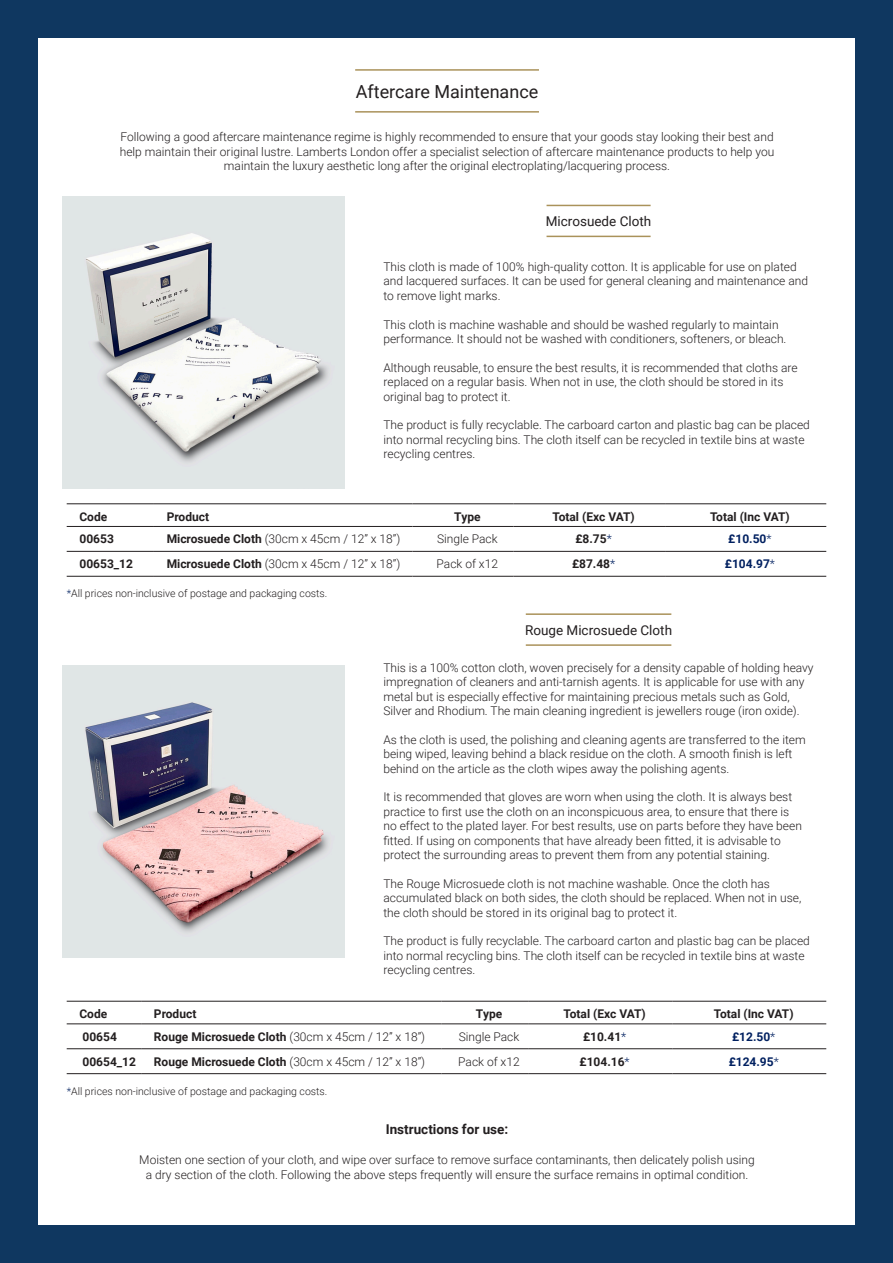
<style>
.page{position:relative;width:893px;height:1263px;background:#0f3760}
.page>*{position:absolute;margin:0;border:0;box-sizing:border-box;transform-origin:0 0}
.t1{font:18px "Roboto";color:#231f20}
.t2{font:13.5px "Roboto";color:#231f20}
.t3{font:700 13.5px "Roboto";color:#231f20}
.t4{font:300 12px/14.4px "Roboto";color:#231f20}
.t5{font:700 12px "Roboto";color:#231f20}
.t6{font:700 12px "Roboto";color:#002060}
.t7{font:300 10.5px "Roboto";color:#231f20}
.s1{font-weight:700}
.s2{font-weight:300;color:#002060}
.s3{font-weight:300}
.s4{color:#002060}
</style>
<div class="page">
<div style="left:38px;top:38px;width:817px;height:1187px;background:#fff"></div>
<hr style="left:355px;top:111px;width:184px;height:2px;background:#aa925a">
<hr style="left:547px;top:236px;width:104px;height:1px;background:#aa925a">
<hr style="left:526px;top:644px;width:145px;height:2px;background:#aa925a">
<hr style="left:355px;top:69px;width:184px;height:2px;background:#aa925a">
<hr style="left:547px;top:205px;width:104px;height:1px;background:#aa925a">
<hr style="left:526px;top:613px;width:145px;height:2px;background:#aa925a">
<img style="left:63px;top:196px;width:281px;height:292px">
<img style="left:63px;top:666px;width:281px;height:292px">
<hr style="left:67px;top:503px;width:87px;height:1px;background:#231f20">
<hr style="left:154px;top:503px;width:258px;height:1px;background:#231f20">
<hr style="left:412px;top:503px;width:102px;height:1px;background:#231f20">
<hr style="left:514px;top:503px;width:151px;height:1px;background:#231f20">
<hr style="left:665px;top:503px;width:161px;height:1px;background:#231f20">
<hr style="left:67px;top:526px;width:87px;height:1px;background:#231f20">
<hr style="left:154px;top:526px;width:258px;height:1px;background:#231f20">
<hr style="left:412px;top:526px;width:102px;height:1px;background:#231f20">
<hr style="left:514px;top:526px;width:151px;height:1px;background:#231f20">
<hr style="left:665px;top:526px;width:161px;height:1px;background:#231f20">
<hr style="left:67px;top:551px;width:87px;height:1px;background:#231f20">
<hr style="left:154px;top:551px;width:258px;height:1px;background:#231f20">
<hr style="left:412px;top:551px;width:102px;height:1px;background:#231f20">
<hr style="left:514px;top:551px;width:151px;height:1px;background:#231f20">
<hr style="left:665px;top:551px;width:161px;height:1px;background:#231f20">
<hr style="left:67px;top:576px;width:87px;height:1px;background:#231f20">
<hr style="left:154px;top:576px;width:258px;height:1px;background:#231f20">
<hr style="left:412px;top:576px;width:102px;height:1px;background:#231f20">
<hr style="left:514px;top:576px;width:151px;height:1px;background:#231f20">
<hr style="left:665px;top:576px;width:161px;height:1px;background:#231f20">
<hr style="left:67px;top:1001px;width:74px;height:1px;background:#231f20">
<hr style="left:141px;top:1001px;width:300px;height:1px;background:#231f20">
<hr style="left:441px;top:1001px;width:87px;height:1px;background:#231f20">
<hr style="left:528px;top:1001px;width:145px;height:1px;background:#231f20">
<hr style="left:673px;top:1001px;width:153px;height:1px;background:#231f20">
<hr style="left:67px;top:1023px;width:74px;height:1px;background:#231f20">
<hr style="left:141px;top:1023px;width:300px;height:1px;background:#231f20">
<hr style="left:441px;top:1023px;width:87px;height:1px;background:#231f20">
<hr style="left:528px;top:1023px;width:145px;height:1px;background:#231f20">
<hr style="left:673px;top:1023px;width:153px;height:1px;background:#231f20">
<hr style="left:67px;top:1048px;width:74px;height:1px;background:#231f20">
<hr style="left:141px;top:1048px;width:300px;height:1px;background:#231f20">
<hr style="left:441px;top:1048px;width:87px;height:1px;background:#231f20">
<hr style="left:528px;top:1048px;width:145px;height:1px;background:#231f20">
<hr style="left:673px;top:1048px;width:153px;height:1px;background:#231f20">
<hr style="left:67px;top:1073px;width:74px;height:1px;background:#231f20">
<hr style="left:141px;top:1073px;width:300px;height:1px;background:#231f20">
<hr style="left:441px;top:1073px;width:87px;height:1px;background:#231f20">
<hr style="left:528px;top:1073px;width:145px;height:1px;background:#231f20">
<hr style="left:673px;top:1073px;width:153px;height:1px;background:#231f20">
<p class="t1" style="left:356px;top:79px;width:184px">Aftercare Maintenance</p>
<p class="t4" style="left:120px;top:129px;width:656px;text-align:center">Following a good aftercare maintenance regime is highly recommended to ensure that your goods stay looking their best and help maintain their original lustre. Lamberts London offer a specialist selection of aftercare maintenance products to help you maintain the luxury aesthetic long after the original electroplating/lacquering process.</p>
<p class="t2" style="left:546px;top:212px;width:107px">Microsuede Cloth</p>
<p class="t4" style="left:383px;top:259px;width:426px">This cloth is made of 100% high-quality cotton. It is applicable for use on plated and lacquered surfaces. It can be used for general cleaning and maintenance and to remove light marks.</p>
<p class="t4" style="left:383px;top:317px;width:405px">This cloth is machine washable and should be washed regularly to maintain performance. It should not be washed with conditioners, softeners, or bleach.</p>
<p class="t4" style="left:383px;top:360px;width:416px">Although reusable, to ensure the best results, it is recommended that cloths are replaced on a regular basis. When not in use, the cloth should be stored in its original bag to protect it.</p>
<p class="t4" style="left:383px;top:417px;width:428px">The product is fully recyclable. The carboard carton and plastic bag can be placed into normal recycling bins. The cloth itself can be recycled in textile bins at waste recycling centres.</p>
<p class="t5" style="left:79px;top:508px;width:29px">Code</p>
<p class="t5" style="left:167px;top:508px;width:44px">Product</p>
<p class="t5" style="left:454px;top:508px;width:28px">Type</p>
<p class="t5" style="left:552px;top:508px;width:84px">Total (Exc VAT)</p>
<p class="t5" style="left:710px;top:508px;width:81px">Total (Inc VAT)</p>
<p class="t5" style="left:79px;top:531px;width:36px">00653</p>
<p class="t4" style="left:167px;top:531px;width:235px"><span class="s1">Microsuede Cloth</span> (30cm x 45cm / 12” x 18”)</p>
<p class="t4" style="left:437px;top:531px;width:62px">Single Pack</p>
<p class="t5" style="left:575px;top:531px;width:38px">£8.75<span class="s2">*</span></p>
<p class="t6" style="left:728px;top:531px;width:45px">£10.50<span class="s3">*</span></p>
<p class="t5" style="left:79px;top:555px;width:55px">00653_12</p>
<p class="t4" style="left:167px;top:556px;width:235px"><span class="s1">Microsuede Cloth</span> (30cm x 45cm / 12” x 18”)</p>
<p class="t4" style="left:437px;top:556px;width:63px">Pack of x12</p>
<p class="t5" style="left:572px;top:555px;width:45px">£87.48<span class="s2">*</span></p>
<p class="t6" style="left:725px;top:555px;width:52px">£104.97<span class="s3">*</span></p>
<p class="t7" style="left:67px;top:586px;width:262px"><span class="s4">*</span>All prices non-inclusive of postage and packaging costs.</p>
<p class="t2" style="left:525px;top:620px;width:149px">Rouge Microsuede Cloth</p>
<p class="t4" style="left:383px;top:660px;width:432px">This is a 100% cotton cloth, woven precisely for a density capable of holding heavy impregnation of cleaners and anti-tarnish agents. It is applicable for use with any metal but is especially effective for maintaining precious metals such as Gold, Silver and Rhodium. The main cleaning ingredient is jewellers rouge (iron oxide).</p>
<p class="t4" style="left:383px;top:732px;width:424px">As the cloth is used, the polishing and cleaning agents are transferred to the item being wiped, leaving behind a black residue on the cloth. A smooth finish is left behind on the article as the cloth wipes away the polishing agents.</p>
<p class="t4" style="left:383px;top:789px;width:420px">It is recommended that gloves are worn when using the cloth. It is always best practice to first use the cloth on an inconspicuous area, to ensure that there is no effect to the plated layer. For best results, use on parts before they have been fitted. If using on components that have already been fitted, it is advisable to protect the surrounding areas to prevent them from any potential staining.</p>
<p class="t4" style="left:383px;top:876px;width:419px">The Rouge Microsuede cloth is not machine washable. Once the cloth has accumulated black on both sides, the cloth should be replaced. When not in use, the cloth should be stored in its original bag to protect it.</p>
<p class="t4" style="left:383px;top:933px;width:428px">The product is fully recyclable. The carboard carton and plastic bag can be placed into normal recycling bins. The cloth itself can be recycled in textile bins at waste recycling centres.</p>
<p class="t5" style="left:79px;top:1005px;width:29px">Code</p>
<p class="t5" style="left:154px;top:1005px;width:44px">Product</p>
<p class="t5" style="left:476px;top:1005px;width:28px">Type</p>
<p class="t5" style="left:563px;top:1005px;width:84px">Total (Exc VAT)</p>
<p class="t5" style="left:714px;top:1005px;width:81px">Total (Inc VAT)</p>
<p class="t5" style="left:82px;top:1028px;width:36px">00654</p>
<p class="t5" style="left:154px;top:1028px;width:273px">Rouge Microsuede Cloth <span class="s3">(30cm x 45cm / 12” x 18”)</span></p>
<p class="t4" style="left:459px;top:1029px;width:62px">Single Pack</p>
<p class="t5" style="left:583px;top:1028px;width:45px">£10.41<span class="s2">*</span></p>
<p class="t6" style="left:732px;top:1028px;width:45px">£12.50<span class="s3">*</span></p>
<p class="t5" style="left:82px;top:1053px;width:55px">00654_12</p>
<p class="t5" style="left:154px;top:1053px;width:273px">Rouge Microsuede Cloth <span class="s3">(30cm x 45cm / 12” x 18”)</span></p>
<p class="t4" style="left:458px;top:1054px;width:63px">Pack of x12</p>
<p class="t5" style="left:580px;top:1053px;width:52px">£104.16<span class="s2">*</span></p>
<p class="t6" style="left:729px;top:1053px;width:52px">£124.95<span class="s3">*</span></p>
<p class="t7" style="left:67px;top:1084px;width:262px"><span class="s4">*</span>All prices non-inclusive of postage and packaging costs.</p>
<p class="t3" style="left:386px;top:1119px;width:124px">Instructions for use:</p>
<p class="t4" style="left:139px;top:1152px;width:617px;text-align:center">Moisten one section of your cloth, and wipe over surface to remove surface contaminants, then delicately polish using a dry section of the cloth. Following the above steps frequently will ensure the surface remains in optimal condition.</p>
</div>
